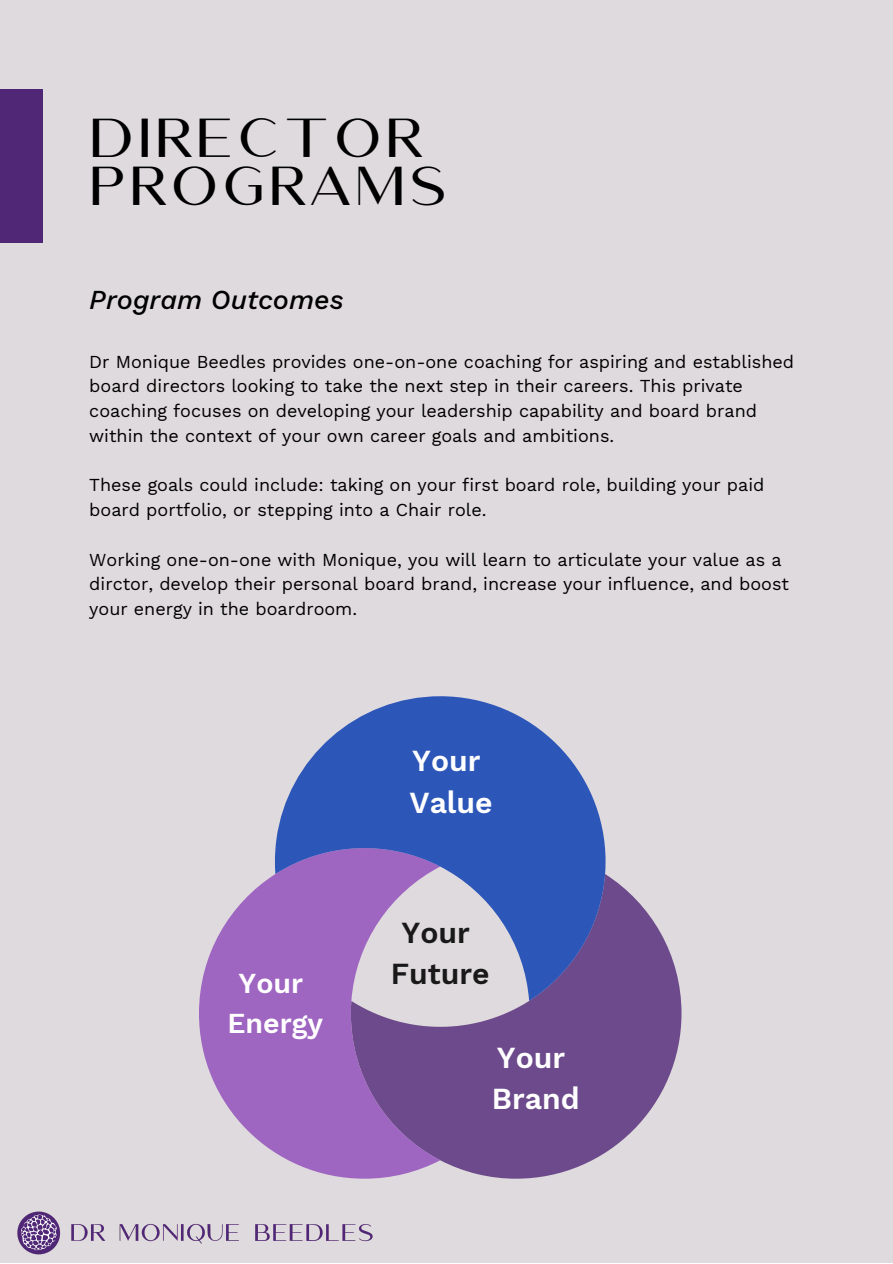
<style>
.page{position:relative;width:893px;height:1264px;background:#fff}
.page>*{position:absolute;margin:0;border:0;box-sizing:border-box;transform-origin:0 0}
.t1{font:48px "Amoret Sans";letter-spacing:.07em;color:#000}
.t2{font:600 30.15px "Work Sans";color:#fff}
.t3{font:600 30.15px "Work Sans";color:#191919}
.t4{font:600 28.5px "Work Sans";color:#fff}
.t5{font:italic 500 27px "Work Sans";color:#000}
.t6{font:18px/24.8px "Work Sans";color:#000}
</style>
<div class="page">
<div style="left:0;top:0;width:892px;height:1262px;background:#dfdadd"></div>
<div style="left:0;top:89px;width:43px;height:154px;background:#502777"></div>
<svg style="left:440px;top:874px;width:241px;height:304px;fill:#6c4a8b"></svg>
<svg style="left:199px;top:861px;width:241px;height:317px;fill:#9e65c1"></svg>
<svg style="left:275px;top:696px;width:330px;height:304px;fill:#2c56b8"></svg>
<img style="left:17px;top:1211px;width:356px;height:44px">
<p class="t1" style="left:89px;top:110px;width:335px">DIRECTOR</p>
<p class="t1" style="left:89px;top:158px;width:360px">PROGRAMS</p>
<p class="t5" style="left:89px;top:284px;width:256px">Program Outcomes</p>
<p class="t6" style="left:89px;top:349px;width:706px">Dr Monique Beedles provides one-on-one coaching for aspiring and established board directors looking to take the next step in their careers. This private coaching focuses on developing your leadership capability and board brand within the context of your own career goals and ambitions.</p>
<p class="t6" style="left:89px;top:473px;width:676px">These goals could include: taking on your first board role, building your paid board portfolio, or stepping into a Chair role.</p>
<p class="t6" style="left:89px;top:547px;width:701px">Working one-on-one with Monique, you will learn to articulate your value as a dirctor, develop their personal board brand, increase your influence, and boost your energy in the boardroom.</p>
<p class="t4" style="left:238px;top:966px;width:66px">Your</p>
<p class="t4" style="left:227px;top:1006px;width:97px">Energy</p>
<p class="t2" style="left:412px;top:743px;width:70px">Your</p>
<p class="t2" style="left:409px;top:784px;width:85px">Value</p>
<p class="t3" style="left:401px;top:914px;width:70px">Your</p>
<p class="t3" style="left:391px;top:956px;width:100px">Future</p>
<p class="t2" style="left:497px;top:1039px;width:70px">Your</p>
<p class="t2" style="left:491px;top:1081px;width:89px">Brand</p>
</div>
